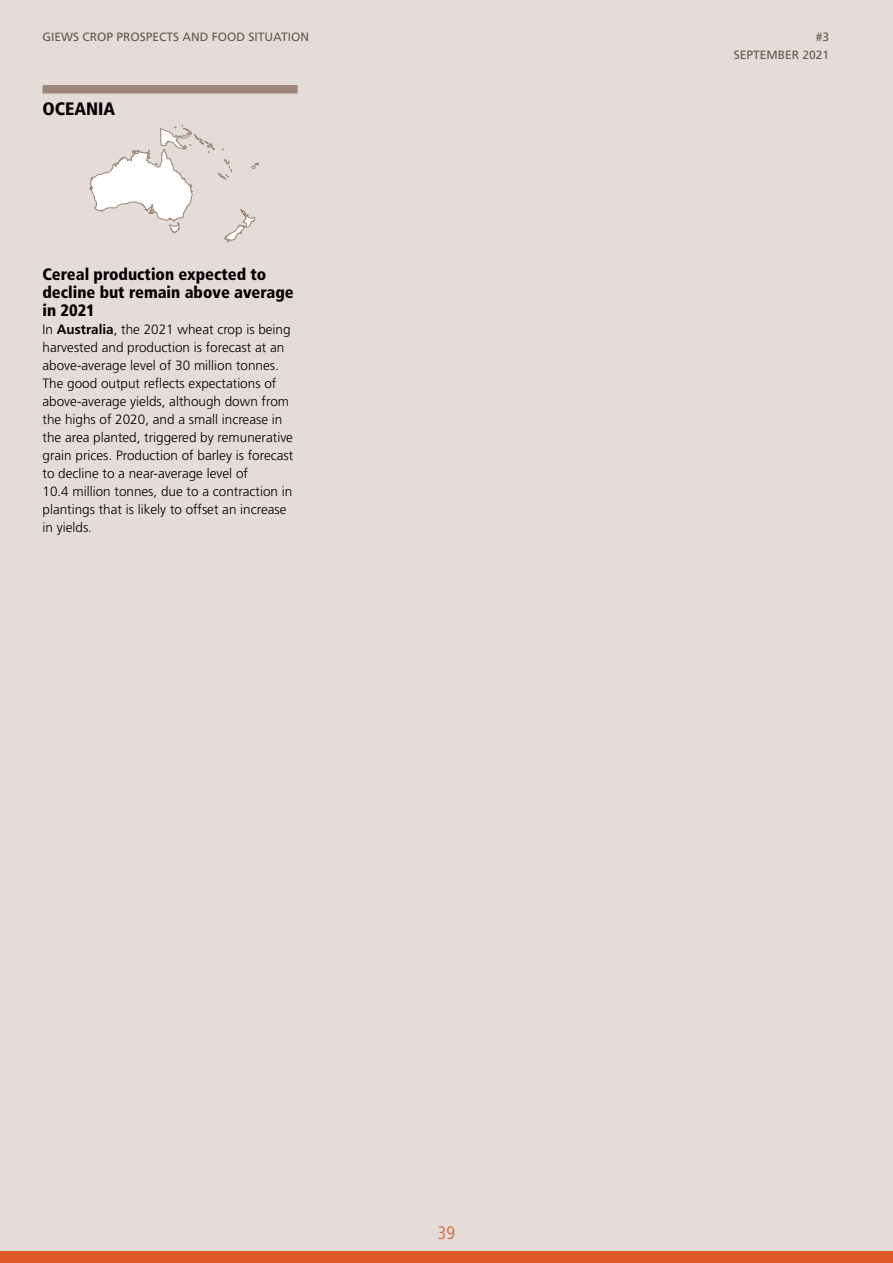
<style>
.page{position:relative;width:893px;height:1263px;background:#e3dcd8}
.page>*{position:absolute;margin:0;border:0;box-sizing:border-box;transform-origin:0 0}
.t1{font:900 condensed 18px "Frutiger LT Std";color:#000}
.t2{font:300 condensed 18px "Frutiger LT Std";color:#de5a28}
.t3{font:900 condensed 16.5px/18px "Frutiger LT Std";color:#000}
.t4{font:300 13.5px/18px "Frutiger LT Std";color:#000}
.t5{font:12px/18.6px "Frutiger LT Std";color:#67574e;text-align:right}
.s1{font-weight:700}
</style>
<div class="page">
<div style="left:0;top:1251px;width:893px;height:12px;background:#de5a28"></div>
<div style="left:43px;top:85px;width:255px;height:9px;background:#9d8577"></div>
<svg style="left:89px;top:125px;width:170px;height:118px"></svg>
<p class="t5" style="left:43px;top:27px;width:268px">GIEWS CROP PROSPECTS AND FOOD SITUATION</p>
<p class="t5" style="left:734px;top:27px;width:97px">#3<br>SEPTEMBER 2021</p>
<h1 class="t1" style="left:43px;top:98px;width:74px">OCEANIA</h1>
<p class="t3" style="left:43px;top:265px;width:253px">Cereal production expected to decline but remain above average in 2021</p>
<p class="t4" style="left:43px;top:321px;width:252px">In <span class="s1">Australia</span>, the 2021 wheat crop is being harvested and production is forecast at an above-average level of 30 million tonnes.<br>The good output reflects expectations of above-average yields, although down from the highs of 2020, and a small increase in the area planted, triggered by remunerative grain prices. Production of barley is forecast to decline to a near-average level of<br>10.4 million tonnes, due to a contraction in plantings that is likely to offset an increase in yields.</p>
<h1 class="t2" style="left:438px;top:1222px;width:19px">39</h1>
</div>
